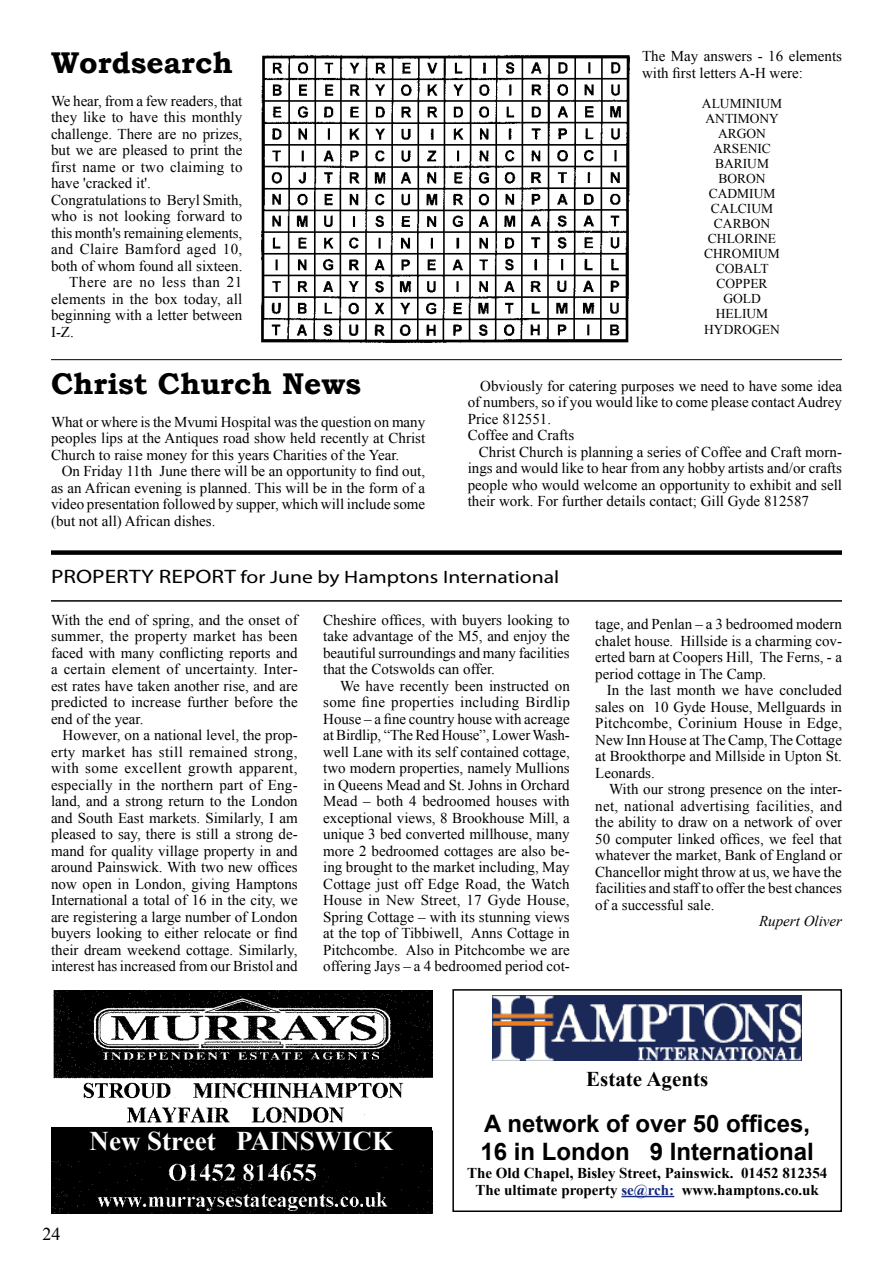
<style>
.page{position:relative;width:893px;height:1263px;background:#fff}
.page>*{position:absolute;margin:0;border:0;box-sizing:border-box;transform-origin:0 0}
.t1{font:700 30px "Bookman Old Style";color:#000}
.t2{font:700 27px "Times New Roman";color:#fff}
.t3{font:700 24px/28.8px "Arial";color:#000}
.t4{font:700 21px "Times New Roman";color:#000}
.t5{font:18px "Myriad Pro";color:#000;scale:1.2 1}
.t6{font:18px "Times New Roman";color:#000}
.t7{font:15px/16.5px "Times New Roman";color:#000;text-align:justify}
.t8{font:700 15px/17.2px "Times New Roman";color:#000;text-align:center}
.t9{font:15px "Times New Roman";letter-spacing:.02em;color:#000}
.t10{font:15px "Times New Roman";letter-spacing:.025em;color:#000}
.t11{font:15px "Times New Roman";letter-spacing:.035em;color:#000}
.t12{font:italic 15px "Times New Roman";color:#000}
.t13{font:13.5px/15px "Times New Roman";color:#000;text-align:center}
.s1{font-size:19.5px}
.s2{color:#162983}
</style>
<div class="page">
<div style="left:51px;top:550px;width:791px;height:5px;background:#000"></div>
<img style="left:51px;top:991px;width:381px;height:223px">
<hr style="left:621px;top:1196px;width:53px;height:1px;background:#162983">
<img style="left:493px;top:995px;width:309px;height:65px">
<div style="left:452px;top:989px;width:390px;height:223px;border:2px solid #000"></div>
<div style="left:51px;top:1127px;width:381px;height:34px;background:#000"></div>
<hr style="left:51px;top:600px;width:791px;height:2px;background:#000">
<img style="left:261px;top:56px;width:368px;height:286px">
<hr style="left:51px;top:359px;width:791px;height:1px;background:#000">
<h1 class="t1" style="left:51px;top:41px;width:183px">Wordsearch</h1>
<p class="t7" style="left:51px;top:92px;width:193px">We hear, from a few readers, that</p>
<p class="t7" style="left:51px;top:109px;width:193px">they like to have this monthly</p>
<p class="t7" style="left:51px;top:125px;width:193px">challenge. There are no prizes,</p>
<p class="t7" style="left:51px;top:142px;width:193px">but we are pleased to print the</p>
<p class="t9" style="left:51px;top:156px;width:193px">first name or two claiming to</p>
<p class="t7" style="left:51px;top:175px;width:101px">have 'cracked it'.</p>
<p class="t7" style="left:51px;top:191px;width:193px">Congratulations to Beryl Smith,</p>
<p class="t7" style="left:51px;top:208px;width:193px">who is not looking forward to</p>
<p class="t7" style="left:51px;top:224px;width:193px">this month's remaining elements,</p>
<p class="t10" style="left:51px;top:239px;width:193px">and Claire Bamford aged 10,</p>
<p class="t7" style="left:51px;top:257px;width:193px">both of whom found all sixteen.</p>
<p class="t11" style="left:69px;top:272px;width:175px">There are no less than 21</p>
<p class="t7" style="left:51px;top:290px;width:193px">elements in the box today, all</p>
<p class="t7" style="left:51px;top:307px;width:193px">beginning with a letter between</p>
<p class="t7" style="left:51px;top:323px;width:24px">I-Z.</p>
<h1 class="t1" style="left:51px;top:362px;width:312px">Christ Church News</h1>
<p class="t7" style="left:51px;top:413px;width:376px">What or where is the Mvumi Hospital was the question on many peoples lips at the Antiques road show held recently at Christ Church to raise money for this years Charities of the Year.</p>
<p class="t7" style="left:51px;top:463px;width:376px;text-indent:11px">On Friday 11th June there will be an opportunity to find out, as an African evening is planned. This will be in the form of a video presentation followed by supper, which will include some (but not all) African dishes.</p>
<p class="t7" style="left:642px;top:48px;width:201px">The May answers - 16 elements with first letters A-H were:</p>
<p class="t13" style="left:702px;top:96px;width:82px">ALUMINIUM<br>ANTIMONY<br>ARGON<br>ARSENIC<br>BARIUM<br>BORON<br>CADMIUM<br>CALCIUM<br>CARBON<br>CHLORINE<br>CHROMIUM<br>COBALT<br>COPPER<br>GOLD<br>HELIUM</p>
<p class="t13" style="left:704px;top:322px;width:77px">HYDROGEN</p>
<p class="t7" style="left:468px;top:377px;width:376px;text-align:left;text-indent:13px">Obviously for catering purposes we need to have some idea of numbers, so if you would like to come please contact Audrey Price 812551.<br>Coffee and Crafts</p>
<p class="t7" style="left:468px;top:443px;width:376px;text-indent:11px">Christ Church is planning a series of Coffee and Craft morn&shy;ings and would like to hear from any hobby artists and/or crafts people who would welcome an opportunity to exhibit and sell their work. For further details contact; Gill Gyde 812587</p>
<p class="t5" style="left:51px;top:565px;width:425px"><span class="s1">PROPERTY REPORT</span> for June by Hamptons International</p>
<p class="t7" style="left:51px;top:611px;width:248px">With the end of spring, and the onset of summer, the property market has been faced with many conflicting reports and a certain element of uncertainty. Inter&shy;est rates have taken another rise, and are predicted to increase further before the end of the year.</p>
<p class="t7" style="left:51px;top:727px;width:248px;text-indent:12px">However, on a national level, the prop&shy;erty market has still remained strong, with some excellent growth apparent, especially in the northern part of Eng&shy;land, and a strong return to the London and South East markets. Similarly, I am pleased to say, there is still a strong de&shy;mand for quality village property in and around Painswick. With two new offices now open in London, giving Hamptons International a total of 16 in the city, we are registering a large number of London buyers looking to either relocate or find their dream weekend cottage. Similarly, interest has increased from our Bristol and</p>
<p class="t7" style="left:323px;top:611px;width:248px">Cheshire offices, with buyers looking to take advantage of the M5, and enjoy the beautiful surroundings and many facilities that the Cotswolds can offer.</p>
<p class="t7" style="left:323px;top:677px;width:248px;text-indent:17px">We have recently been instructed on some fine properties including Birdlip House – a fine country house with acreage at Birdlip, “The Red House”, Lower Wash&shy;well Lane with its self contained cottage, two modern properties, namely Mullions in Queens Mead and St. Johns in Orchard Mead – both 4 bedroomed houses with exceptional views, 8 Brookhouse Mill, a unique 3 bed converted millhouse, many more 2 bedroomed cottages are also be&shy;ing brought to the market including, May Cottage just off Edge Road, the Watch House in New Street, 17 Gyde House, Spring Cottage – with its stunning views at the top of Tibbiwell, Anns Cottage in Pitchcombe. Also in Pitchcombe we are offering Jays – a 4 bedroomed period cot-</p>
<p class="t7" style="left:595px;top:616px;width:248px">tage, and Penlan – a 3 bedroomed modern chalet house. Hillside is a charming cov&shy;erted barn at Coopers Hill, The Ferns, - a period cottage in The Camp.</p>
<p class="t7" style="left:595px;top:682px;width:248px;text-indent:11px">In the last month we have concluded sales on 10 Gyde House, Mellguards in Pitchcombe, Corinium House in Edge, New Inn House at The Camp, The Cottage at Brookthorpe and Millside in Upton St.<br>Leonards.</p>
<p class="t7" style="left:595px;top:781px;width:248px;text-indent:14px">With our strong presence on the inter&shy;net, national advertising facilities, and the ability to draw on a network of over 50 computer linked offices, we feel that whatever the market, Bank of England or Chancellor might throw at us, we have the facilities and staff to offer the best chances of a successful sale.</p>
<p class="t12" style="left:759px;top:911px;width:84px">Rupert Oliver</p>
<h2 class="t2" style="left:90px;top:1122px;width:305px">New Street PAINSWICK</h2>
<p class="t6" style="left:43px;top:1222px;width:19px">24</p>
<h3 class="t4" style="left:586px;top:1064px;width:123px">Estate Agents</h3>
<h3 class="t3" style="left:480px;top:1109px;width:335px">A network of over 50 offices,<br>16 in London 9 International</h3>
<p class="t8" style="left:467px;top:1163px;width:362px">The Old Chapel, Bisley Street, Painswick. 01452 812354<br>The ultimate property <span class="s2">se@rch:</span> www.hamptons.co.uk</p>
</div>
